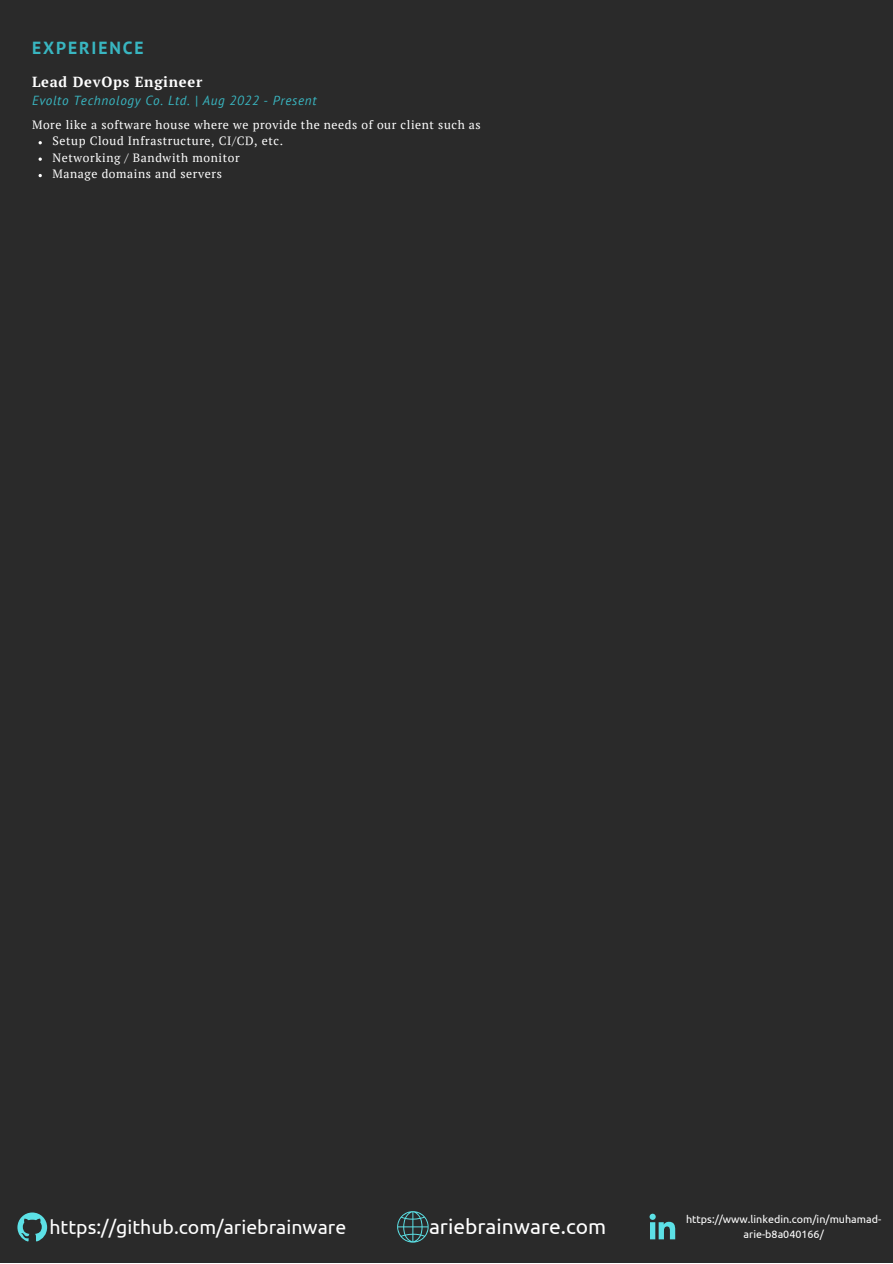
<style>
.page{position:relative;width:893px;height:1264px;background:#fff}
.page>*{position:absolute;margin:0;border:0;box-sizing:border-box;transform-origin:0 0}
.t1{font:21px "Ubuntu";color:#fff}
.t2{font:19.5px "Ubuntu";color:#fff}
.t3{font:700 17.55px "PT Sans";letter-spacing:.11em;color:#39b6c1}
.t4{font:700 14.55px "PT Serif";letter-spacing:.05em;color:#fff}
.t5{font:italic 13.05px "PT Sans";letter-spacing:.05em;color:#39b6c1}
.t6{font:12px "PT Serif";letter-spacing:.05em;color:#fff}
.t7{font:10.8px "Ubuntu";color:#fff}
</style>
<div class="page">
<div style="left:0;top:0;width:892px;height:1262px;background:#2a2a2a"></div>
<svg style="left:39px;top:157px;width:3px;height:4px"></svg>
<svg style="left:649px;top:1213px;width:26px;height:26px"></svg>
<svg style="left:397px;top:1211px;width:31px;height:31px"></svg>
<svg style="left:17px;top:1212px;width:30px;height:29px"></svg>
<p class="t3" style="left:32px;top:36px;width:113px">EXPERIENCE</p>
<p class="t4" style="left:32px;top:72px;width:172px">Lead DevOps Engineer</p>
<p class="t5" style="left:32px;top:91px;width:286px">Evolto Technology Co. Ltd. | Aug 2022 - Present</p>
<p class="t6" style="left:32px;top:117px;width:450px">More like a software house where we provide the needs of our client such as</p>
<p class="t6" style="left:52px;top:133px;width:232px">Setup Cloud Infrastructure, CI/CD, etc.</p>
<p class="t6" style="left:52px;top:149px;width:189px">Networking / Bandwith monitor</p>
<p class="t6" style="left:52px;top:166px;width:171px">Manage domains and servers</p>
<p class="t2" style="left:49px;top:1215px;width:298px">https://github.com/ariebrainware</p>
<p class="t7" style="left:686px;top:1212px;width:197px">https://www.linkedin.com/in/muhamad-</p>
<p class="t1" style="left:429px;top:1214px;width:179px">ariebrainware.com</p>
<p class="t7" style="left:743px;top:1227px;width:82px">arie-b8a040166/</p>
</div>
